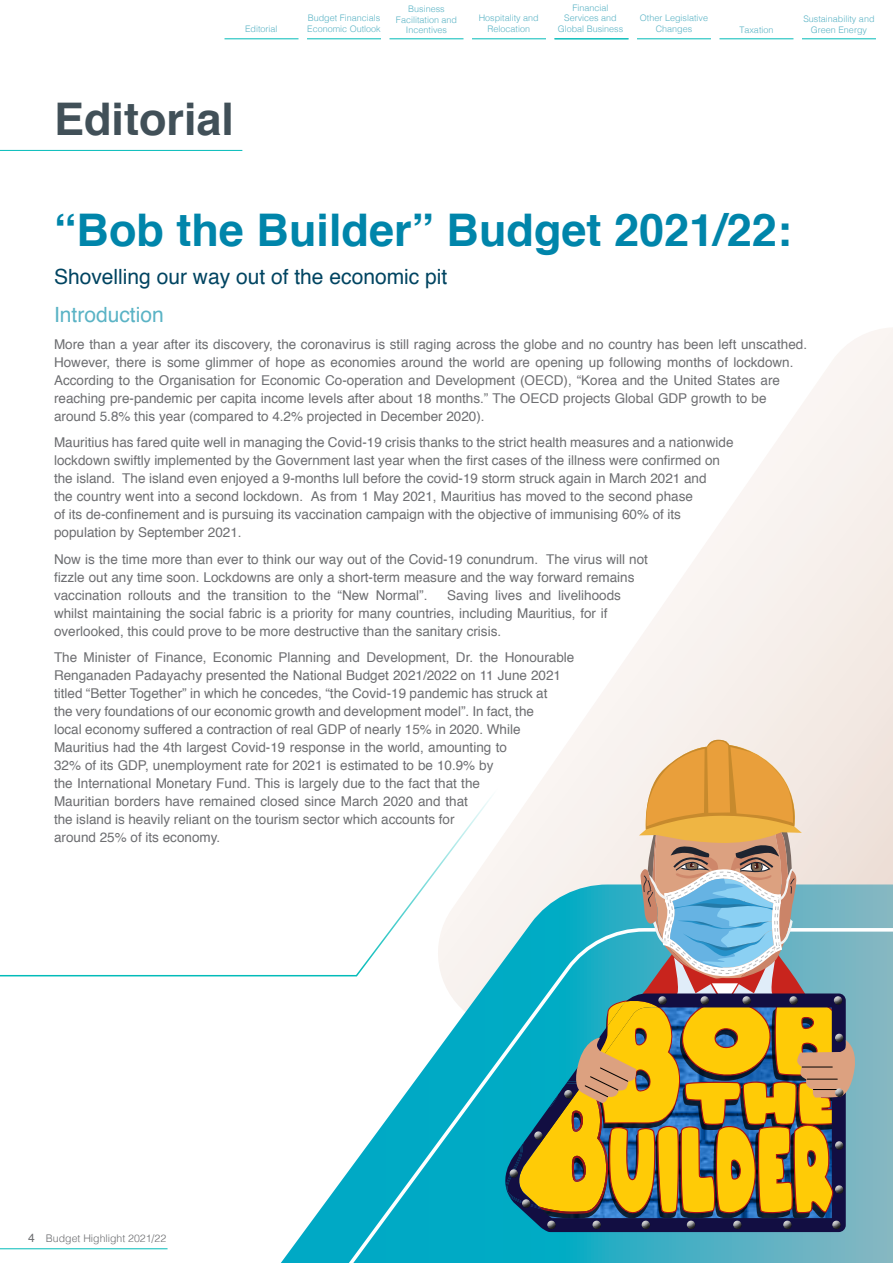
<style>
.page{position:relative;width:893px;height:1263px;background:#fff}
.page>*{position:absolute;margin:0;border:0;box-sizing:border-box;transform-origin:0 0}
.t1{font:700 45px "Helvetica";color:#0085aa}
.t2{font:700 45px "Helvetica";color:#415058}
.t3{font:21px "Helvetica";color:#004461}
.t4{font:21px "Helvetica";color:#5ab3c5}
.t5{font:13.5px/18px "Helvetica";color:#6d6e71}
.t6{font:300 10.5px "Helvetica";color:#6d6e71}
.t7{font:300 9px/10.8px "Helvetica";color:#5ab3c5;text-align:center}
.s1{font-weight:400;font-size:12px}
</style>
<div class="page">
<hr style="left:0;top:1248px;width:168px;height:1px;background:#02bbb9">
<hr style="left:225px;top:39px;width:73px;height:1px;background:#02bbb9">
<hr style="left:307px;top:39px;width:74px;height:1px;background:#02bbb9">
<hr style="left:389px;top:39px;width:74px;height:1px;background:#02bbb9">
<hr style="left:472px;top:39px;width:74px;height:1px;background:#02bbb9">
<hr style="left:554px;top:39px;width:74px;height:1px;background:#02bbb9">
<hr style="left:637px;top:39px;width:74px;height:1px;background:#02bbb9">
<hr style="left:719px;top:39px;width:74px;height:1px;background:#02bbb9">
<hr style="left:802px;top:39px;width:74px;height:1px;background:#02bbb9">
<svg style="left:570px;top:328px;width:323px;height:556px"></svg>
<svg style="left:281px;top:884px;width:612px;height:379px"></svg>
<svg style="left:296px;top:928px;width:597px;height:335px"></svg>
<svg style="left:509px;top:1218px;width:337px;height:14px;background:#101e50"></svg>
<svg style="left:642px;top:1220px;width:8px;height:9px"></svg>
<svg style="left:687px;top:1220px;width:8px;height:9px"></svg>
<svg style="left:547px;top:1220px;width:9px;height:9px"></svg>
<svg style="left:592px;top:1220px;width:9px;height:9px"></svg>
<svg style="left:733px;top:1220px;width:9px;height:9px"></svg>
<svg style="left:783px;top:1220px;width:9px;height:9px"></svg>
<svg style="left:832px;top:1220px;width:9px;height:9px"></svg>
<svg style="left:504px;top:740px;width:352px;height:478px;background:#a6ab80"></svg>
<hr style="left:0;top:150px;width:242px;height:1px;background:#02bbb9">
<svg style="left:0;top:740px;width:522px;height:238px"></svg>
<p class="t7" style="left:245px;top:23px;width:34px">Editorial</p>
<p class="t7" style="left:307px;top:12px;width:75px;text-align:left">Budget Financials<br>Economic Outlook</p>
<p class="t7" style="left:396px;top:3px;width:63px">Business<br>Facilitation and<br>Incentives</p>
<p class="t7" style="left:479px;top:12px;width:62px">Hospitality and<br>Relocation</p>
<p class="t7" style="left:558px;top:1px;width:67px">Financial<br>Services and<br>Global Business</p>
<p class="t7" style="left:640px;top:12px;width:70px">Other Legislative<br>Changes</p>
<p class="t7" style="left:739px;top:24px;width:36px">Taxation</p>
<p class="t7" style="left:803px;top:13px;width:73px">Sustainability and<br>Green Energy</p>
<h1 class="t2" style="left:54px;top:83px;width:182px">Editorial</h1>
<h1 class="t1" style="left:54px;top:194px;width:739px">“Bob the Builder” Budget 2021/22:</h1>
<h2 class="t3" style="left:54px;top:261px;width:395px">Shovelling our way out of the economic pit</h2>
<h2 class="t4" style="left:54px;top:299px;width:111px">Introduction</h2>
<p class="t5" style="left:54px;top:335px;width:755px">More than a year after its discovery, the coronavirus is still raging across the globe and no country has been left unscathed.<br>However, there is some glimmer of hope as economies around the world are opening up following months of lockdown.<br>According to the Organisation for Economic Co-operation and Development (OECD), “Korea and the United States are reaching pre-pandemic per capita income levels after about 18 months.” The OECD projects Global GDP growth to be around 5.8% this year (compared to 4.2% projected in December 2020).</p>
<p class="t5" style="left:54px;top:434px;width:681px">Mauritius has fared quite well in managing the Covid-19 crisis thanks to the strict health measures and a nationwide lockdown swiftly implemented by the Government last year when the first cases of the illness were confirmed on the island. The island even enjoyed a 9-months lull before the covid-19 storm struck again in March 2021 and<br>the country went into a second lockdown. As from 1 May 2021, Mauritius has moved to the second phase<br>of its de-confinement and is pursuing its vaccination campaign with the objective of immunising 60% of its population by September 2021.</p>
<p class="t5" style="left:54px;top:550px;width:595px">Now is the time more than ever to think our way out of the Covid-19 conundrum. The virus will not fizzle out any time soon. Lockdowns are only a short-term measure and the way forward remains vaccination rollouts and the transition to the “New Normal”.</p>
<p class="t5" style="left:54px;top:586px;width:568px;text-indent:393px">Saving lives and livelihoods whilst maintaining the social fabric is a priority for many countries, including Mauritius, for if overlooked, this could prove to be more destructive than the sanitary crisis.</p>
<p class="t5" style="left:54px;top:649px;width:522px">The Minister of Finance, Economic Planning and Development, Dr. the Honourable Renganaden Padayachy presented the National Budget 2021/2022 on 11 June 2021 titled “Better Together” in which he concedes, “the Covid-19 pandemic has struck at<br>the very foundations of our economic growth and development model”. In fact, the<br>local economy suffered a contraction of real GDP of nearly 15% in 2020. While Mauritius had the 4th largest Covid-19 response in the world, amounting to<br>32% of its GDP, unemployment rate for 2021 is estimated to be 10.9% by<br>the International Monetary Fund. This is largely due to the fact that the<br>Mauritian borders have remained closed since March 2020 and that<br>the island is heavily reliant on the tourism sector which accounts for<br>around 25% of its economy.</p>
<p class="t6" style="left:28px;top:1229px;width:140px"><span class="s1">4</span> Budget Highlight 2021/22</p>
</div>
